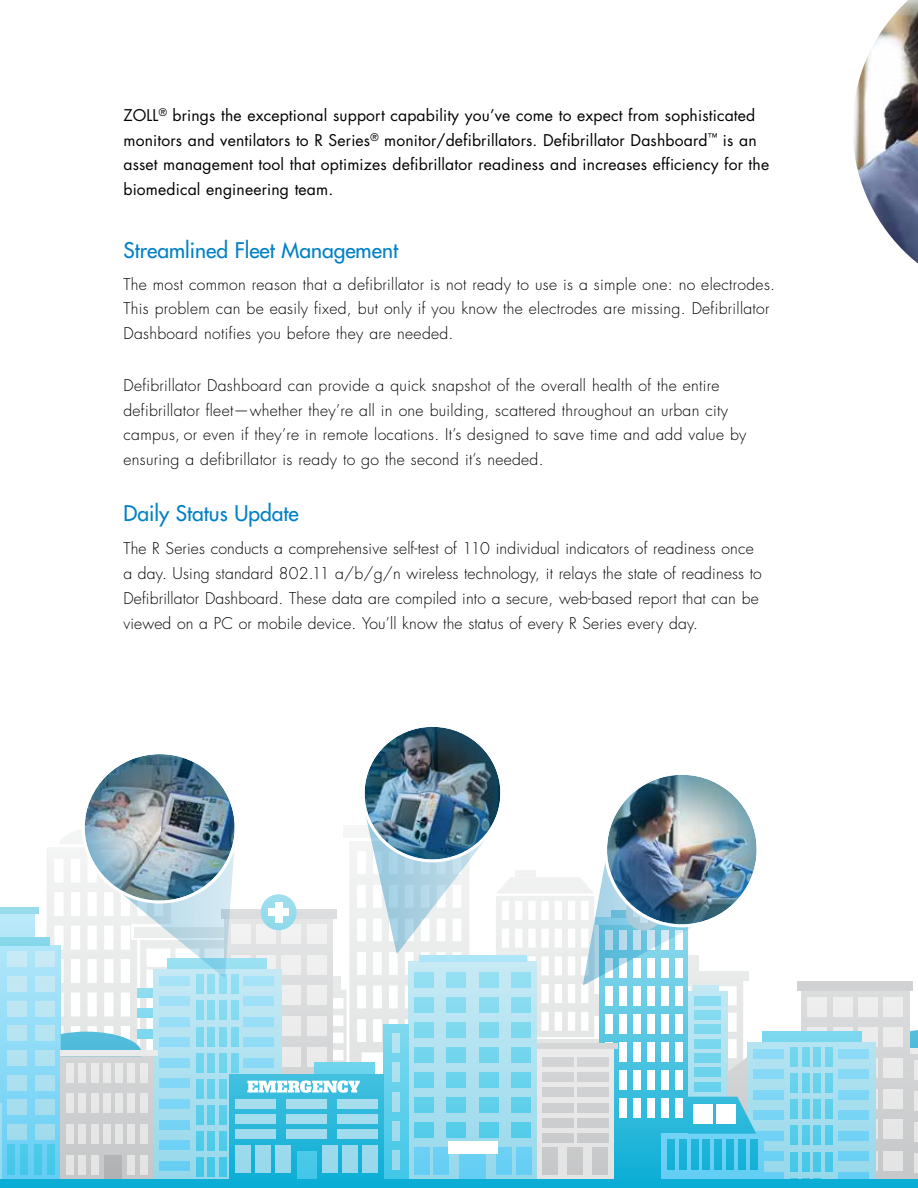
<style>
.page{position:relative;width:918px;height:1188px;background:#fff}
.page>*{position:absolute;margin:0;border:0;box-sizing:border-box;transform-origin:0 0}
.t1{font:500 21px "Futura Std";color:#0081c6}
.t2{font:300 15.75px/24.8px "Futura Std";letter-spacing:.02em;color:#000}
.t3{font:15.75px/24.8px "Futura Std";letter-spacing:.01em;color:#000}
</style>
<div class="page">
<div style="left:908px;top:1054px;width:10px;height:126px;background:#cccecf"></div>
<hr style="left:914px;top:1060px;width:4px;height:20px;background:#e9eae9">
<hr style="left:914px;top:1091px;width:4px;height:20px;background:#e2e3e2">
<hr style="left:914px;top:1122px;width:4px;height:20px;background:#e2e3e2">
<hr style="left:914px;top:1153px;width:4px;height:19px;background:#e2e3e2">
<svg style="left:909px;top:1029px;width:9px;height:19px"></svg>
<svg style="left:909px;top:1048px;width:9px;height:6px"></svg>
<div style="left:801px;top:989px;width:108px;height:199px;background:linear-gradient(to bottom,#e1dede,#bbc4c7)"></div>
<div style="left:798px;top:981px;width:115px;height:10px;background:#d0d1d2"></div>
<div style="left:808px;top:997px;width:19px;height:19px;background:#ededed"></div>
<div style="left:833px;top:997px;width:20px;height:19px;background:#ededed"></div>
<div style="left:858px;top:997px;width:20px;height:19px;background:#ededed"></div>
<div style="left:883px;top:997px;width:20px;height:19px;background:#ededed"></div>
<div style="left:808px;top:1027px;width:19px;height:20px;background:#ececec"></div>
<div style="left:833px;top:1027px;width:20px;height:20px;background:#ececec"></div>
<div style="left:858px;top:1027px;width:20px;height:20px;background:#ebeceb"></div>
<div style="left:883px;top:1027px;width:20px;height:20px;background:#ebeceb"></div>
<div style="left:858px;top:1058px;width:20px;height:20px;background:#e9eae9"></div>
<div style="left:883px;top:1058px;width:20px;height:20px;background:#e9eae9"></div>
<div style="left:858px;top:1089px;width:20px;height:20px;background:#e2e3e2"></div>
<div style="left:883px;top:1089px;width:20px;height:20px;background:#e2e3e2"></div>
<div style="left:858px;top:1119px;width:20px;height:20px;background:#e2e3e2"></div>
<div style="left:883px;top:1119px;width:20px;height:20px;background:#e2e3e2"></div>
<div style="left:858px;top:1151px;width:20px;height:20px;background:#e2e3e2"></div>
<div style="left:883px;top:1151px;width:20px;height:20px;background:#e2e3e2"></div>
<svg style="left:773px;top:1042px;width:103px;height:138px;background:#a2dcee"></svg>
<div style="left:762px;top:1031px;width:99px;height:11px;background:#7bd8ee"></div>
<div style="left:753px;top:1049px;width:31px;height:9px;background:#8ddbf7"></div>
<div style="left:753px;top:1069px;width:31px;height:10px;background:#86d8f6"></div>
<div style="left:753px;top:1090px;width:31px;height:9px;background:#7fd6f6"></div>
<div style="left:753px;top:1111px;width:31px;height:9px;background:#78d4f5"></div>
<div style="left:753px;top:1131px;width:31px;height:9px;background:#71d2f5"></div>
<div style="left:753px;top:1152px;width:31px;height:9px;background:#6ad0f4"></div>
<div style="left:753px;top:1172px;width:31px;height:9px;background:#5eccf4"></div>
<div style="left:838px;top:1049px;width:31px;height:9px;background:#8ddbf7"></div>
<div style="left:838px;top:1069px;width:31px;height:10px;background:#86d8f6"></div>
<div style="left:838px;top:1090px;width:31px;height:9px;background:#7fd6f6"></div>
<div style="left:838px;top:1111px;width:31px;height:9px;background:#78d4f5"></div>
<div style="left:838px;top:1131px;width:31px;height:9px;background:#71d2f5"></div>
<div style="left:838px;top:1152px;width:31px;height:9px;background:#6ad0f4"></div>
<div style="left:838px;top:1172px;width:31px;height:10px;background:#5eccf4"></div>
<div style="left:790px;top:1047px;width:8px;height:20px;background:#73d5ed"></div>
<div style="left:802px;top:1047px;width:8px;height:20px;background:#73d5ed"></div>
<div style="left:814px;top:1047px;width:7px;height:20px;background:#73d5ed"></div>
<div style="left:825px;top:1047px;width:8px;height:20px;background:#73d5ed"></div>
<div style="left:790px;top:1073px;width:8px;height:20px;background:#68d2ec"></div>
<div style="left:802px;top:1073px;width:8px;height:20px;background:#68d2ec"></div>
<div style="left:814px;top:1073px;width:7px;height:20px;background:#68d2ec"></div>
<div style="left:825px;top:1073px;width:8px;height:20px;background:#68d2ec"></div>
<div style="left:790px;top:1099px;width:8px;height:20px;background:#5dcfeb"></div>
<div style="left:802px;top:1099px;width:8px;height:20px;background:#5dcfeb"></div>
<div style="left:814px;top:1099px;width:7px;height:20px;background:#5dcfeb"></div>
<div style="left:825px;top:1099px;width:8px;height:20px;background:#5dcfeb"></div>
<div style="left:790px;top:1126px;width:8px;height:19px;background:#52cce9"></div>
<div style="left:802px;top:1126px;width:8px;height:19px;background:#52cce9"></div>
<div style="left:814px;top:1126px;width:7px;height:19px;background:#52cce9"></div>
<div style="left:825px;top:1126px;width:8px;height:19px;background:#52cce9"></div>
<div style="left:790px;top:1152px;width:8px;height:19px;background:#48c8e8"></div>
<div style="left:802px;top:1152px;width:8px;height:19px;background:#48c8e8"></div>
<div style="left:814px;top:1152px;width:7px;height:19px;background:#48c8e8"></div>
<div style="left:825px;top:1152px;width:8px;height:19px;background:#48c8e8"></div>
<div style="left:790px;top:1178px;width:8px;height:10px;background:#0daed6"></div>
<div style="left:802px;top:1178px;width:8px;height:10px;background:#0daed6"></div>
<div style="left:814px;top:1178px;width:7px;height:10px;background:#0daed6"></div>
<div style="left:0;top:1180px;width:918px;height:8px;background:#06acd5"></div>
<div style="left:606px;top:773px;width:153px;height:152px;background:#0081c6;opacity:.75"></div>
<div style="left:363px;top:725px;width:140px;height:135px;background:#0081c6;opacity:.75"></div>
<svg style="left:0;top:782px;width:773px;height:398px"></svg>
<div style="left:84px;top:752px;width:153px;height:149px;background:#0081c6;opacity:.75"></div>
<svg style="left:853px;top:0;width:65px;height:264px"></svg>
<div style="left:604px;top:772px;width:156px;height:155px;border:3px solid #fff;border-radius:50%"></div>
<div style="left:362px;top:724px;width:141px;height:138px;border:3px solid #fff;border-radius:50%"></div>
<div style="left:82px;top:751px;width:156px;height:153px;border:3px solid #fff;border-radius:50%"></div>
<p class="t3" style="left:123px;top:103px;width:647px">ZOLL<sup>®</sup> brings the exceptional support capability you’ve come to expect from sophisticated monitors and ventilators to R Series<sup>®</sup> monitor/defibrillators. Defibrillator Dashboard<sup>™</sup> is an asset management tool that optimizes defibrillator readiness and increases efficiency for the biomedical engineering team.</p>
<h1 class="t1" style="left:123px;top:237px;width:276px">Streamlined Fleet Management</h1>
<p class="t2" style="left:123px;top:272px;width:653px">The most common reason that a defibrillator is not ready to use is a simple one: no electrodes.<br>This problem can be easily fixed, but only if you know the electrodes are missing. Defibrillator<br>Dashboard notifies you before they are needed.</p>
<p class="t2" style="left:123px;top:373px;width:625px">Defibrillator Dashboard can provide a quick snapshot of the overall health of the entire defibrillator fleet—whether they’re all in one building, scattered throughout an urban city campus, or even if they’re in remote locations. It’s designed to save time and add value by ensuring a defibrillator is ready to go the second it’s needed.</p>
<h1 class="t1" style="left:123px;top:500px;width:177px">Daily Status Update</h1>
<p class="t2" style="left:123px;top:537px;width:640px">The R Series conducts a comprehensive self-test of 110 individual indicators of readiness once a day. Using standard 802.11 a/b/g/n wireless technology, it relays the state of readiness to Defibrillator Dashboard. These data are compiled into a secure, web-based report that can be viewed on a PC or mobile device. You’ll know the status of every R Series every day.</p>
</div>
